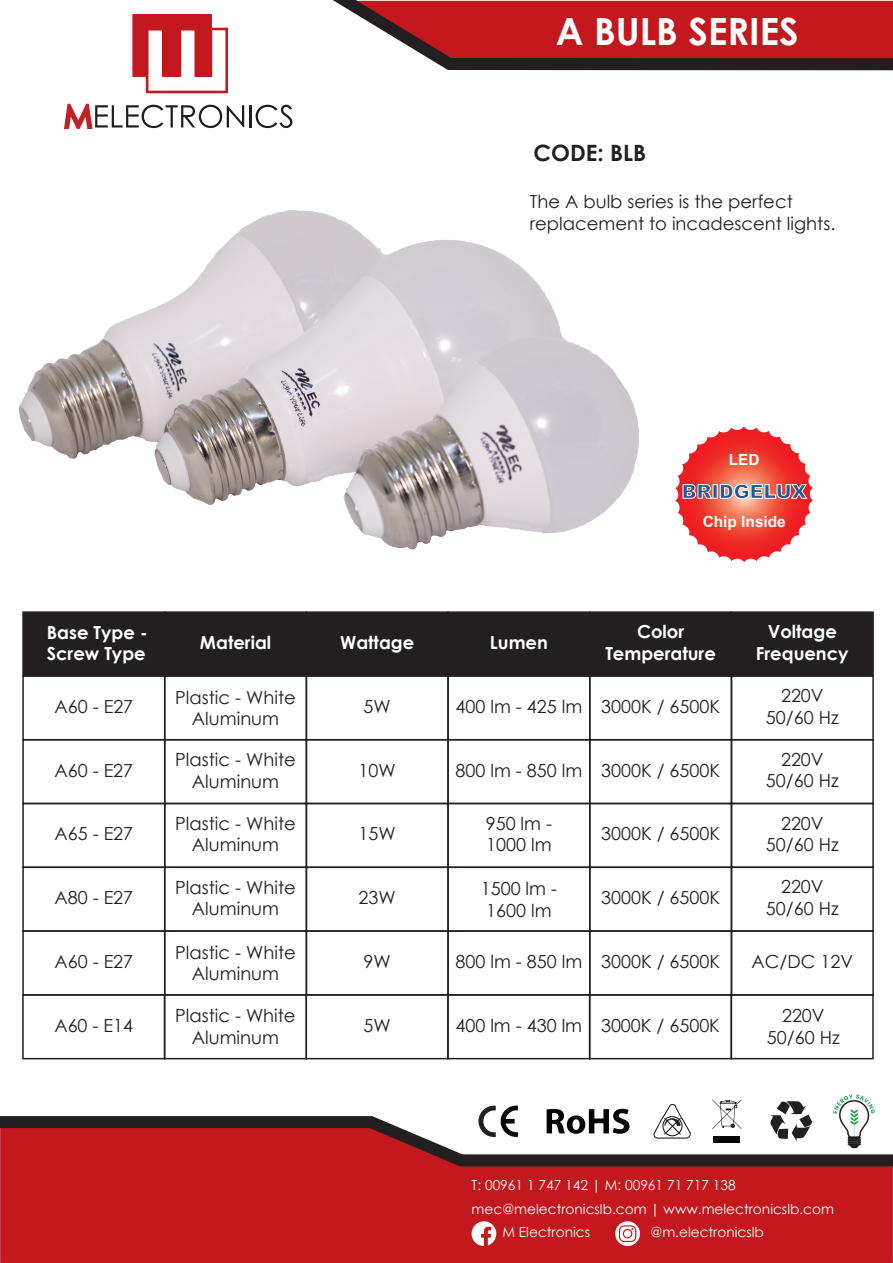
<style>
.page{position:relative;width:893px;height:1263px;background:#fff}
.page>*{position:absolute;margin:0;border:0;box-sizing:border-box;transform-origin:0 0}
.t1{font:700 37.5px "Century Gothic";color:#fff}
.t2{font:700 22.5px "Century Gothic";color:#231f20}
.t3{font:900 19.05px "Arial";color:#1e5d93}
.t4{font:18px/21.6px "Century Gothic";color:#231f20;text-align:center}
.t5{font:700 18px/21.6px "Century Gothic";color:#fff;text-align:center}
.t6{font:700 15.45px "Arial";color:#fff}
.t7{font:13.8px "Century Gothic";color:#fff}
</style>
<div class="page">
<div style="left:0;top:1172px;width:893px;height:91px;background:#c2181e"></div>
<svg style="left:0;top:1110px;width:893px;height:62px"></svg>
<svg style="left:472px;top:1221px;width:24px;height:25px"></svg>
<svg style="left:615px;top:1221px;width:25px;height:25px"></svg>
<svg style="left:619px;top:1225px;width:17px;height:17px"></svg>
<svg style="left:654px;top:1104px;width:36px;height:35px"></svg>
<svg style="left:477px;top:1105px;width:41px;height:32px"></svg>
<svg style="left:547px;top:1109px;width:82px;height:25px"></svg>
<div style="left:714px;top:1136px;width:26px;height:7px;background:#050504"></div>
<svg style="left:712px;top:1100px;width:30px;height:29px"></svg>
<svg style="left:769px;top:1101px;width:43px;height:40px"></svg>
<svg style="left:833px;top:1094px;width:42px;height:54px"></svg>
<svg style="left:132px;top:14px;width:96px;height:79px"></svg>
<svg style="left:64px;top:103px;width:180px;height:26px"></svg>
<hr style="left:249px;top:105px;width:3px;height:22px;background:#201d1e">
<svg style="left:256px;top:105px;width:36px;height:23px"></svg>
<svg style="left:334px;top:1px;width:559px;height:70px;background:#ad3337"></svg>
<img style="left:19px;top:210px;width:620px;height:340px">
<svg style="left:675px;top:426px;width:138px;height:136px"></svg>
<div style="left:22px;top:611px;width:143px;height:66px;background:#231f20;border:2px solid #231f20"></div>
<div style="left:22px;top:675px;width:143px;height:65px;border:2px solid #231f20"></div>
<div style="left:22px;top:739px;width:143px;height:65px;border:2px solid #231f20"></div>
<div style="left:22px;top:803px;width:143px;height:65px;border:2px solid #231f20"></div>
<div style="left:22px;top:866px;width:143px;height:66px;border:2px solid #231f20"></div>
<div style="left:22px;top:930px;width:143px;height:65px;border:2px solid #231f20"></div>
<div style="left:164px;top:611px;width:143px;height:66px;background:#231f20;border:2px solid #231f20"></div>
<div style="left:164px;top:675px;width:143px;height:65px;border:2px solid #231f20"></div>
<div style="left:164px;top:739px;width:143px;height:65px;border:2px solid #231f20"></div>
<div style="left:164px;top:803px;width:143px;height:65px;border:2px solid #231f20"></div>
<div style="left:164px;top:866px;width:143px;height:66px;border:2px solid #231f20"></div>
<div style="left:164px;top:930px;width:143px;height:65px;border:2px solid #231f20"></div>
<div style="left:306px;top:611px;width:143px;height:66px;background:#231f20;border:2px solid #231f20"></div>
<div style="left:306px;top:675px;width:143px;height:65px;border:2px solid #231f20"></div>
<div style="left:306px;top:739px;width:143px;height:65px;border:2px solid #231f20"></div>
<div style="left:306px;top:803px;width:143px;height:65px;border:2px solid #231f20"></div>
<div style="left:306px;top:866px;width:143px;height:66px;border:2px solid #231f20"></div>
<div style="left:306px;top:930px;width:143px;height:65px;border:2px solid #231f20"></div>
<div style="left:447px;top:611px;width:143px;height:66px;background:#231f20;border:2px solid #231f20"></div>
<div style="left:447px;top:675px;width:143px;height:65px;border:2px solid #231f20"></div>
<div style="left:447px;top:739px;width:143px;height:65px;border:2px solid #231f20"></div>
<div style="left:447px;top:803px;width:143px;height:65px;border:2px solid #231f20"></div>
<div style="left:447px;top:866px;width:143px;height:66px;border:2px solid #231f20"></div>
<div style="left:447px;top:930px;width:143px;height:65px;border:2px solid #231f20"></div>
<div style="left:589px;top:611px;width:143px;height:66px;background:#231f20;border:2px solid #231f20"></div>
<div style="left:589px;top:675px;width:143px;height:65px;border:2px solid #231f20"></div>
<div style="left:589px;top:739px;width:143px;height:65px;border:2px solid #231f20"></div>
<div style="left:589px;top:803px;width:143px;height:65px;border:2px solid #231f20"></div>
<div style="left:589px;top:866px;width:143px;height:66px;border:2px solid #231f20"></div>
<div style="left:589px;top:930px;width:143px;height:65px;border:2px solid #231f20"></div>
<div style="left:731px;top:611px;width:143px;height:66px;background:#231f20;border:2px solid #231f20"></div>
<div style="left:731px;top:675px;width:143px;height:65px;border:2px solid #231f20"></div>
<div style="left:731px;top:739px;width:143px;height:65px;border:2px solid #231f20"></div>
<div style="left:731px;top:803px;width:143px;height:65px;border:2px solid #231f20"></div>
<div style="left:731px;top:866px;width:143px;height:66px;border:2px solid #231f20"></div>
<div style="left:731px;top:930px;width:143px;height:65px;border:2px solid #231f20"></div>
<div style="left:22px;top:994px;width:143px;height:65px;border:2px solid #231f20"></div>
<div style="left:164px;top:994px;width:143px;height:65px;border:2px solid #231f20"></div>
<div style="left:306px;top:994px;width:143px;height:65px;border:2px solid #231f20"></div>
<div style="left:447px;top:994px;width:143px;height:65px;border:2px solid #231f20"></div>
<div style="left:589px;top:994px;width:143px;height:65px;border:2px solid #231f20"></div>
<div style="left:731px;top:994px;width:143px;height:65px;border:2px solid #231f20"></div>
<h1 class="t1" style="left:556px;top:3px;width:244px">A BULB SERIES</h1>
<p class="t2" style="left:534px;top:136px;width:114px">CODE: BLB</p>
<p class="t4" style="left:530px;top:190px;width:307px;text-align:left">The A bulb series is the perfect replacement to incadescent lights.</p>
<p class="t6" style="left:729px;top:449px;width:32px">LED</p>
<p class="t3" style="left:682px;top:478px;width:126px">BRIDGELUX</p>
<p class="t6" style="left:703px;top:511px;width:85px">Chip Inside</p>
<p class="t5" style="left:47px;top:620px;width:102px;text-align:left">Base Type -<br>Screw Type</p>
<p class="t4" style="left:54px;top:695px;width:80px">A60 - E27</p>
<p class="t4" style="left:54px;top:759px;width:80px">A60 - E27</p>
<p class="t4" style="left:54px;top:823px;width:80px">A65 - E27</p>
<p class="t4" style="left:54px;top:886px;width:80px">A80 - E27</p>
<p class="t4" style="left:54px;top:950px;width:80px">A60 - E27</p>
<p class="t5" style="left:200px;top:631px;width:73px">Material</p>
<p class="t4" style="left:175px;top:686px;width:122px">Plastic - White<br>Aluminum</p>
<p class="t4" style="left:175px;top:748px;width:122px">Plastic - White<br>Aluminum</p>
<p class="t4" style="left:175px;top:812px;width:122px">Plastic - White<br>Aluminum</p>
<p class="t4" style="left:175px;top:876px;width:122px">Plastic - White<br>Aluminum</p>
<p class="t4" style="left:175px;top:941px;width:122px">Plastic - White<br>Aluminum</p>
<p class="t5" style="left:340px;top:631px;width:76px">Wattage</p>
<p class="t4" style="left:364px;top:695px;width:29px">5W</p>
<p class="t4" style="left:359px;top:759px;width:39px">10W</p>
<p class="t4" style="left:359px;top:823px;width:39px">15W</p>
<p class="t4" style="left:359px;top:886px;width:39px">23W</p>
<p class="t4" style="left:364px;top:950px;width:29px">9W</p>
<p class="t5" style="left:490px;top:631px;width:59px">Lumen</p>
<p class="t4" style="left:456px;top:695px;width:128px">400 lm - 425 lm</p>
<p class="t4" style="left:456px;top:759px;width:128px">800 lm - 850 lm</p>
<p class="t4" style="left:486px;top:812px;width:68px;text-align:left">950 lm -<br>1000 lm</p>
<p class="t4" style="left:481px;top:877px;width:78px">1500 lm -<br>1600 lm</p>
<p class="t4" style="left:456px;top:950px;width:128px">800 lm - 850 lm</p>
<p class="t5" style="left:605px;top:620px;width:112px">Color<br>Temperature</p>
<p class="t4" style="left:601px;top:695px;width:120px">3000K / 6500K</p>
<p class="t4" style="left:601px;top:759px;width:120px">3000K / 6500K</p>
<p class="t4" style="left:601px;top:823px;width:120px">3000K / 6500K</p>
<p class="t4" style="left:601px;top:886px;width:120px">3000K / 6500K</p>
<p class="t4" style="left:601px;top:950px;width:120px">3000K / 6500K</p>
<p class="t5" style="left:756px;top:620px;width:94px">Voltage<br>Frequency</p>
<p class="t4" style="left:766px;top:684px;width:74px">220V<br>50/60 Hz</p>
<p class="t4" style="left:766px;top:748px;width:74px">220V<br>50/60 Hz</p>
<p class="t4" style="left:766px;top:812px;width:74px">220V<br>50/60 Hz</p>
<p class="t4" style="left:766px;top:876px;width:74px">220V<br>50/60 Hz</p>
<p class="t4" style="left:752px;top:950px;width:103px">AC/DC 12V</p>
<p class="t4" style="left:175px;top:1005px;width:122px">Plastic - White<br>Aluminum</p>
<p class="t4" style="left:767px;top:1005px;width:74px">220V<br>50/60 Hz</p>
<p class="t4" style="left:54px;top:1014px;width:80px">A60 - E14</p>
<p class="t4" style="left:363px;top:1014px;width:29px">5W</p>
<p class="t4" style="left:455px;top:1014px;width:266px">400 lm - 430 lm 3000K / 6500K</p>
<p class="t7" style="left:472px;top:1175px;width:266px">T: 00961 1 747 142 | M: 00961 71 717 138</p>
<p class="t7" style="left:472px;top:1199px;width:364px">mec@melectronicslb.com | www.melectronicslb.com</p>
<p class="t7" style="left:502px;top:1223px;width:89px">M Electronics</p>
<p class="t7" style="left:650px;top:1223px;width:115px">@m.electronicslb</p>
</div>
